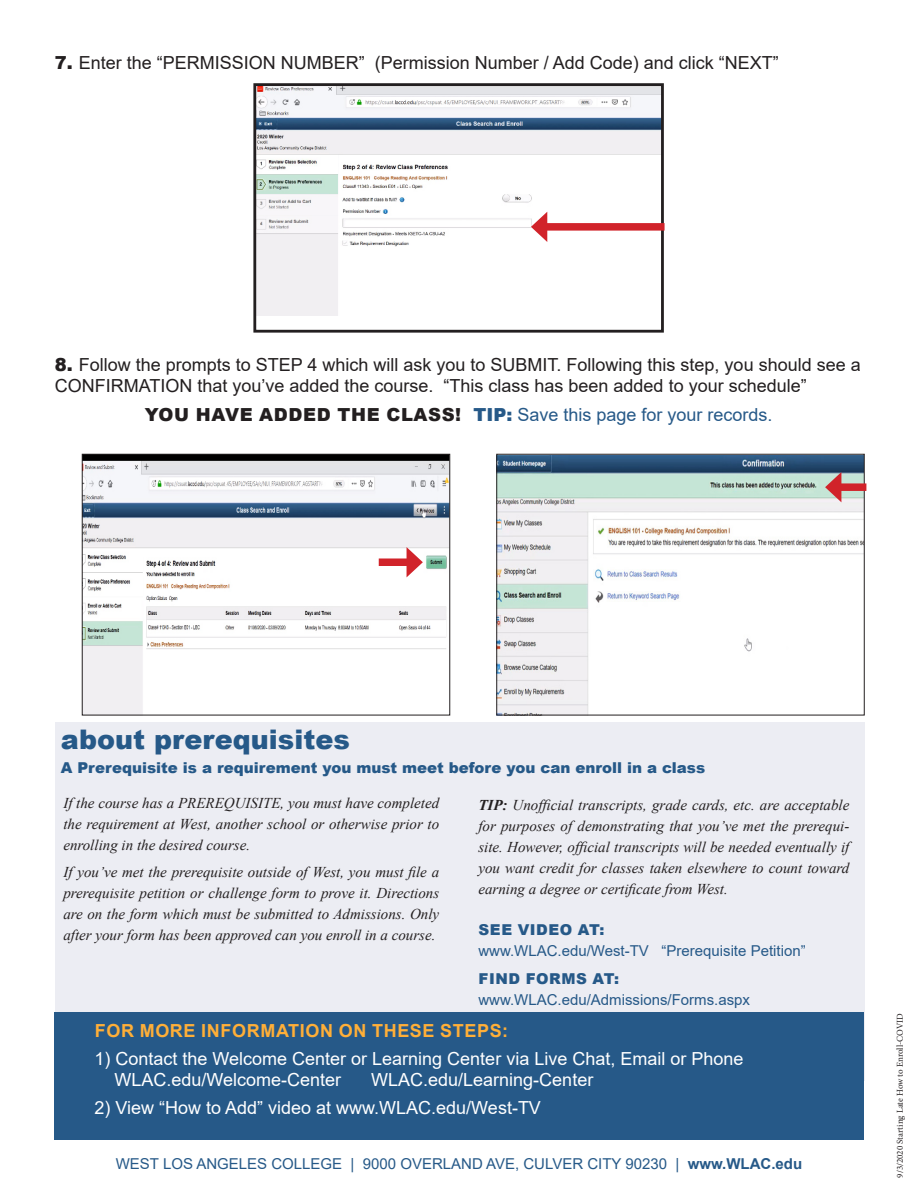
<style>
.page{position:relative;width:918px;height:1188px;background:#fff}
.page>*{position:absolute;margin:0;border:0;box-sizing:border-box;transform-origin:0 0}
.t1{font:900 27px "Arial";color:#265988}
.t2{font:18px/21.6px "Arial";color:#231f20}
.t3{font:18px/21px "Arial";color:#fff}
.t4{font:18px "Arial";color:#265988}
.t5{font:700 18px "Arial";letter-spacing:.035em;color:#ffaf38}
.t6{font:italic 15px/21px "Times New Roman";color:#231f20;text-align:justify}
.t7{font:15px "Arial";color:#265988}
.t8{font:900 15px "Arial";color:#265988}
.t9{font:900 15px "Arial";letter-spacing:.035em;color:#265988}
.t10{font:9px "Minion Pro";color:#231f20}
.s1{font-weight:900}
.s2{font-weight:900;color:#231f20}
.s3{font-weight:700}
</style>
<div class="page">
<img style="left:498px;top:456px;width:365px;height:258px">
<div style="left:496px;top:454px;width:369px;height:262px;border:1px solid #231f20"></div>
<div style="left:55px;top:722px;width:810px;height:358px;background:#ecedf3"></div>
<img style="left:257px;top:87px;width:403px;height:228px">
<div style="left:253px;top:83px;width:411px;height:250px;border:3px solid #231f20"></div>
<div style="left:541px;top:223px;width:124px;height:8px;background:#d1232a"></div>
<svg style="left:531px;top:212px;width:16px;height:30px"></svg>
<img style="left:84px;top:456px;width:364px;height:258px">
<div style="left:82px;top:454px;width:368px;height:262px;border:1px solid #231f20"></div>
<div style="left:379px;top:558px;width:34px;height:8px;background:#d1232a"></div>
<svg style="left:407px;top:547px;width:16px;height:30px"></svg>
<div style="left:835px;top:483px;width:31px;height:8px;background:#d1232a"></div>
<svg style="left:825px;top:472px;width:16px;height:30px"></svg>
<div style="left:54px;top:1013px;width:810px;height:127px;background:#265988"></div>
<p class="t2" style="left:55px;top:51px;width:726px"><span class="s1">7.</span> Enter the “PERMISSION NUMBER” (Permission Number / Add Code) and click “NEXT”</p>
<p class="t2" style="left:55px;top:354px;width:807px"><span class="s1">8.</span> Follow the prompts to STEP 4 which will ask you to SUBMIT. Following this step, you should see a<br>CONFIRMATION that you’ve added the course. “This class has been added to your schedule”</p>
<p class="t4" style="left:145px;top:402px;width:629px"><span class="s2">YOU HAVE ADDED THE CLASS!</span> <span class="s1">TIP:</span> Save this page for your records.</p>
<p class="t1" style="left:61px;top:719px;width:291px">about prerequisites</p>
<p class="t8" style="left:61px;top:757px;width:646px">A Prerequisite is a requirement you must meet before you can enroll in a class</p>
<p class="t6" style="left:63px;top:792px;width:377px">If the course has a PREREQUISITE, you must have completed the requirement at West, another school or otherwise prior to enrolling in the desired course.</p>
<p class="t6" style="left:63px;top:861px;width:377px">If you’ve met the prerequisite outside of West, you must file a prerequisite petition or challenge form to prove it. Directions are on the form which must be submitted to Admissions. Only after your form has been approved can you enroll in a course.</p>
<p class="t6" style="left:478px;top:794px;width:372px"><span class="s3">TIP:</span> Unofficial transcripts, grade cards, etc. are acceptable for purposes of demonstrating that you’ve met the prerequi&shy;site. However, official transcripts will be needed eventually if you want credit for classes taken elsewhere to count toward earning a degree or certificate from West.</p>
<p class="t9" style="left:479px;top:919px;width:127px">SEE VIDEO AT:</p>
<p class="t7" style="left:478px;top:940px;width:329px">www.WLAC.edu/West-TV “Prerequisite Petition”</p>
<p class="t9" style="left:479px;top:967px;width:142px">FIND FORMS AT:</p>
<p class="t7" style="left:478px;top:989px;width:273px">www.WLAC.edu/Admissions/Forms.aspx</p>
<p class="t5" style="left:95px;top:1018px;width:415px">FOR MORE INFORMATION ON THESE STEPS:</p>
<p class="t3" style="left:115px;top:1048px;width:630px;text-indent:-20px">1) Contact the Welcome Center or Learning Center via Live Chat, Email or Phone<br>WLAC.edu/Welcome-Center</p>
<p class="t3" style="left:371px;top:1069px;width:224px">WLAC.edu/Learning-Center</p>
<p class="t3" style="left:94px;top:1097px;width:448px">2) View “How to Add” video at www.WLAC.edu/West-TV</p>
<p class="t7" style="left:116px;top:1154px;width:688px">WEST LOS ANGELES COLLEGE | 9000 OVERLAND AVE, CULVER CITY 90230 | <span class="s3">www.WLAC.edu</span></p>
<p class="t10" style="left:894px;top:1178px;width:166px;rotate:-90deg">9/3/2020 Starting Late How to Enroll-COVID</p>
</div>
